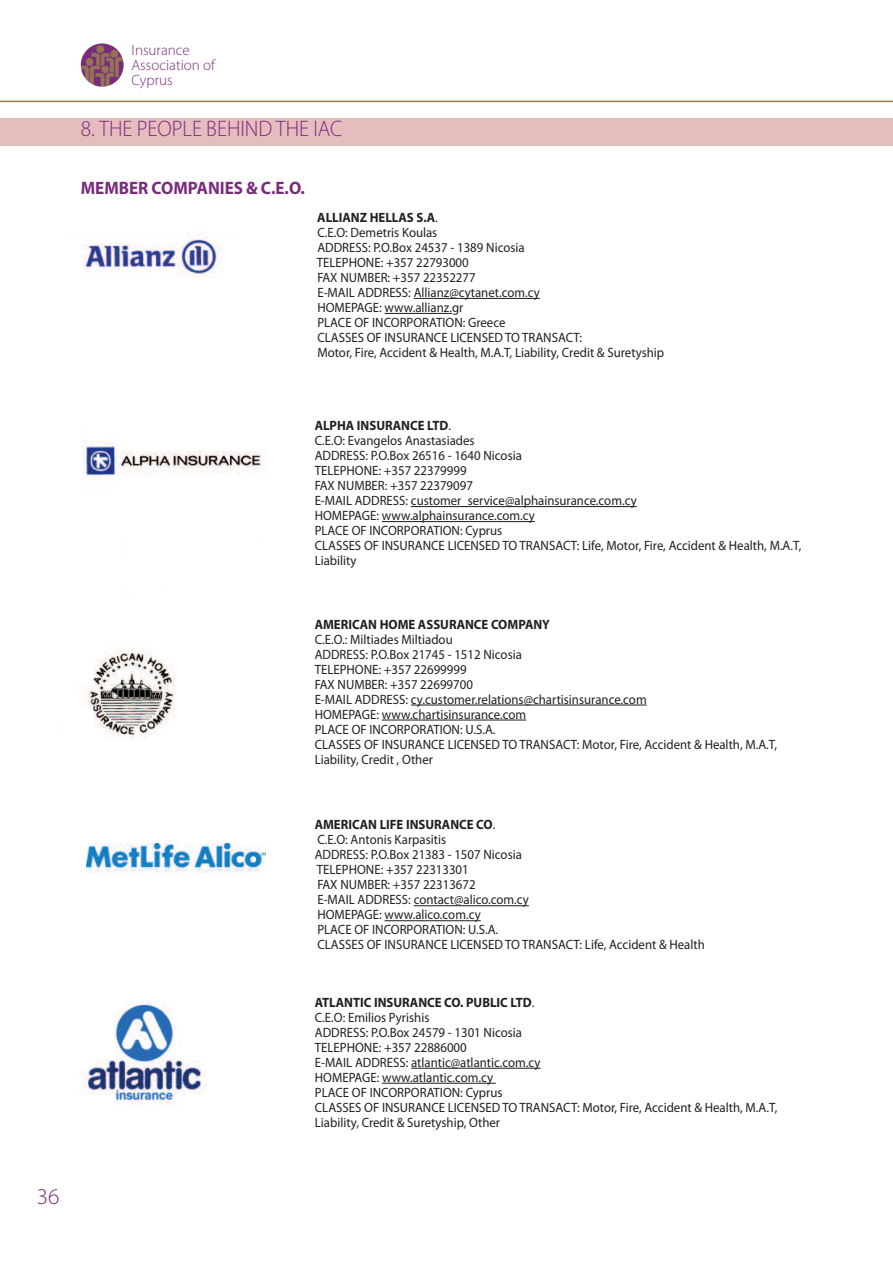
<style>
.page{position:relative;width:893px;height:1263px;background:#fff}
.page>*{position:absolute;margin:0;border:0;box-sizing:border-box;transform-origin:0 0}
.t1{font:300 22.5px "Myriad Pro";color:#7a2b7c;scale:.95 1}
.t2{font:300 22.5px "Myriad Pro";color:#7a2b7c}
.t3{font:700 18px "Myriad Pro";color:#7a2b7c;scale:.95 1}
.t4{font:300 15px/15px "Myriad Pro";color:#7a2b7c}
.t5{font:13.5px/15px "Myriad Pro";color:#231f20;scale:.95 1}
.s1{font-weight:700}
</style>
<div class="page">
<div style="left:0;top:118px;width:893px;height:28px;background:#e6bdbf"></div>
<hr style="left:0;top:101px;width:893px;height:1px;background:#997b4e">
<img style="left:81px;top:43px;width:43px;height:44px;border-radius:50%">
<img style="left:82px;top:233px;width:185px;height:507px">
<hr style="left:414px;top:298px;width:126px;height:1px;background:#231f20">
<hr style="left:385px;top:313px;width:67px;height:1px;background:#231f20">
<hr style="left:411px;top:506px;width:226px;height:1px;background:#231f20">
<hr style="left:382px;top:521px;width:153px;height:1px;background:#231f20">
<hr style="left:411px;top:705px;width:236px;height:1px;background:#231f20">
<hr style="left:382px;top:720px;width:144px;height:1px;background:#231f20">
<hr style="left:414px;top:905px;width:115px;height:1px;background:#231f20">
<hr style="left:385px;top:920px;width:96px;height:1px;background:#231f20">
<img style="left:84px;top:1001px;width:122px;height:103px">
<hr style="left:411px;top:1068px;width:129px;height:1px;background:#231f20">
<hr style="left:382px;top:1083px;width:114px;height:1px;background:#231f20">
<img style="left:87px;top:844px;width:178px;height:29px">
<p class="t4" style="left:132px;top:43px;width:85px">Insurance<br>Association of<br>Cyprus</p>
<p class="t1" style="left:81px;top:120px;width:277px">8. THE PEOPLE BEHIND THE IAC</p>
<p class="t3" style="left:81px;top:181px;width:238px">MEMBER COMPANIES &amp; C.E.O.</p>
<p class="t5" style="left:317px;top:211px;width:367px"><span class="s1">ALLIANZ HELLAS S.A</span>.<br>C.E.O: Demetris Koulas<br>ADDRESS: P.O.Box 24537 - 1389 Nicosia<br>TELEPHONE: +357 22793000<br>FAX NUMBER: +357 22352277<br>E-MAIL ADDRESS: Allianz@cytanet.com.cy<br>HOMEPAGE: www.allianz.gr<br>PLACE OF INCORPORATION: Greece<br>CLASSES OF INSURANCE LICENSED TO TRANSACT:<br>Motor, Fire, Accident &amp; Health, M.A.T, Liability, Credit &amp; Suretyship</p>
<p class="t2" style="left:37px;top:1188px;width:24px">36</p>
<p class="t5" style="left:315px;top:419px;width:514px"><span class="s1">ALPHA INSURANCE LTD</span>.<br>C.E.O: Evangelos Anastasiades<br>ADDRESS: P.O.Box 26516 - 1640 Nicosia<br>TELEPHONE: +357 22379999<br>FAX NUMBER: +357 22379097<br>E-MAIL ADDRESS: customer_service@alphainsurance.com.cy<br>HOMEPAGE: www.alphainsurance.com.cy<br>PLACE OF INCORPORATION: Cyprus<br>CLASSES OF INSURANCE LICENSED TO TRANSACT: Life, Motor, Fire, Accident &amp; Health, M.A.T, Liability</p>
<p class="t5" style="left:315px;top:618px;width:488px"><span class="s1">AMERICAN HOME ASSURANCE COMPANY<br></span>C.E.O.: Miltiades Miltiadou<br>ADDRESS: P.O.Box 21745 - 1512 Nicosia<br>TELEPHONE: +357 22699999<br>FAX NUMBER: +357 22699700<br>E-MAIL ADDRESS: cy.customer.relations@chartisinsurance.com<br>HOMEPAGE: www.chartisinsurance.com<br>PLACE OF INCORPORATION: U.S.A.<br>CLASSES OF INSURANCE LICENSED TO TRANSACT: Motor, Fire, Accident &amp; Health, M.A.T, Liability, Credit , Other</p>
<p class="t5" style="left:315px;top:818px;width:412px"><span class="s1">AMERICAN LIFE INSURANCE CO</span>.<br>C.E.O: Antonis Karpasitis<br>ADDRESS: P.O.Box 21383 - 1507 Nicosia<br>TELEPHONE: +357 22313301<br>FAX NUMBER: +357 22313672<br>E-MAIL ADDRESS: contact@alico.com.cy<br>HOMEPAGE: www.alico.com.cy<br>PLACE OF INCORPORATION: U.S.A.<br>CLASSES OF INSURANCE LICENSED TO TRANSACT: Life, Accident &amp; Health</p>
<p class="t5" style="left:315px;top:996px;width:488px"><span class="s1">ATLANTIC INSURANCE CO. PUBLIC LTD</span>.<br>C.E.O: Emilios Pyrishis<br>ADDRESS: P.O.Box 24579 - 1301 Nicosia<br>TELEPHONE: +357 22886000<br>E-MAIL ADDRESS: atlantic@atlantic.com.cy<br>HOMEPAGE: www.atlantic.com.cy<br>PLACE OF INCORPORATION: Cyprus<br>CLASSES OF INSURANCE LICENSED TO TRANSACT: Motor, Fire, Accident &amp; Health, M.A.T, Liability, Credit &amp; Suretyship, Other</p>
</div>
